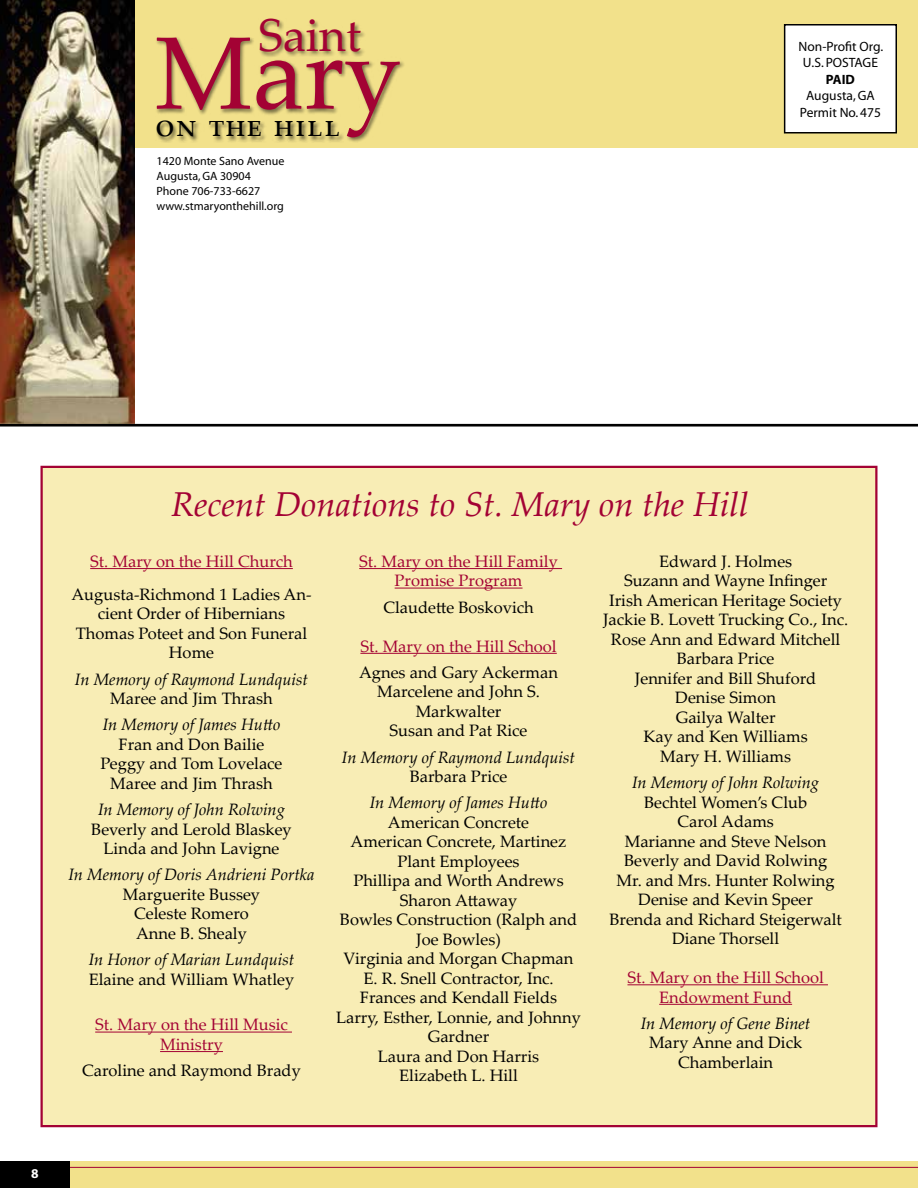
<style>
.page{position:relative;width:918px;height:1188px;background:#fff}
.page>*{position:absolute;margin:0;border:0;box-sizing:border-box;transform-origin:0 0}
.t1{font:103.05px "Palatino Linotype";color:#a30234}
.t2{font:46.2px "Palatino Linotype";color:#a30234}
.t3{font:italic 34.5px "Palatino Linotype";color:#a30234}
.t4{font:33.15px "Palatino Linotype";color:#000}
.t5{font:16.5px/19.5px "Palatino Linotype";color:#000;text-align:center}
.t6{font:italic 16.5px "Palatino Linotype";color:#000}
.t7{font:16.5px/19.5px "Palatino Linotype";color:#a30234;text-align:center}
.t8{font:13.5px/16.5px "Myriad";color:#000;text-align:center}
.t9{font:700 13.5px "Myriad";color:#000}
.t10{font:700 13.5px "Myriad";color:#fff}
.t11{font:12px/15px "Myriad";color:#000}
</style>
<div class="page">
<div style="left:0;top:1161px;width:918px;height:27px;background:#f2e18b"></div>
<hr style="left:0;top:1167px;width:918px;height:1px;background:#a30234">
<div style="left:0;top:1161px;width:70px;height:27px;background:#000"></div>
<div style="left:0;top:0;width:918px;height:148px;background:#f2e18b"></div>
<div style="left:259px;top:18px;width:107px;height:40px;background:#000;opacity:.5"></div>
<img style="left:0;top:0;width:135px;height:424px">
<div style="left:785px;top:25px;width:111px;height:108px;background:#fff"></div>
<div style="left:784px;top:24px;width:113px;height:110px;border:2px solid #000"></div>
<div style="left:156px;top:36px;width:250px;height:107px;background:#000;opacity:.5"></div>
<div style="left:155px;top:120px;width:189px;height:22px;background:#000;opacity:.6"></div>
<hr style="left:0;top:424px;width:918px;height:3px;background:#000">
<div style="left:40px;top:466px;width:838px;height:661px;background:#f8edb5;border:2px solid #a30234"></div>
<hr style="left:90px;top:568px;width:203px;height:1px;background:#a30234">
<hr style="left:95px;top:1032px;width:197px;height:1px;background:#a30234">
<hr style="left:160px;top:1051px;width:63px;height:1px;background:#a30234">
<hr style="left:359px;top:568px;width:203px;height:1px;background:#a30234">
<hr style="left:395px;top:588px;width:128px;height:1px;background:#a30234">
<hr style="left:360px;top:653px;width:197px;height:1px;background:#a30234">
<hr style="left:627px;top:984px;width:201px;height:1px;background:#a30234">
<hr style="left:659px;top:1004px;width:133px;height:1px;background:#a30234">
<h2 class="t2" style="left:259px;top:3px;width:104px">Saint</h2>
<h1 class="t1" style="left:155px;top:0;width:248px">Mary</h1>
<h3 class="t4" style="left:155px;top:101px;width:186px">on the hill</h3>
<p class="t11" style="left:157px;top:154px;width:129px">1420 Monte Sano Avenue<br>Augusta, GA 30904<br>Phone 706-733-6627 www.stmaryonthehill.org</p>
<p class="t8" style="left:799px;top:39px;width:86px">Non-Profit Org.<br>U.S. POSTAGE</p>
<p class="t9" style="left:826px;top:72px;width:31px">PAID</p>
<p class="t8" style="left:806px;top:88px;width:70px">Augusta, GA</p>
<p class="t8" style="left:800px;top:105px;width:83px">Permit No. 475</p>
<h3 class="t3" style="left:171px;top:479px;width:579px">Recent Donations to St. Mary on the Hill</h3>
<p class="t7" style="left:90px;top:551px;width:204px">St. Mary on the Hill Church</p>
<p class="t5" style="left:71px;top:584px;width:242px">Augusta-Richmond 1 Ladies An&shy;cient Order of Hibernians<br>Thomas Poteet and Son Funeral<br>Home</p>
<p class="t6" style="left:75px;top:667px;width:235px">In Memory of Raymond Lundquist</p>
<p class="t5" style="left:110px;top:688px;width:164px">Maree and Jim Thrash</p>
<p class="t6" style="left:103px;top:713px;width:179px">In Memory of James Hutto</p>
<p class="t5" style="left:101px;top:734px;width:184px">Fran and Don Bailie<br>Peggy and Tom Lovelace<br>Maree and Jim Thrash</p>
<p class="t6" style="left:98px;top:798px;width:188px">In Memory of John Rolwing</p>
<p class="t5" style="left:91px;top:819px;width:202px">Beverly and Lerold Blaskey<br>Linda and John Lavigne</p>
<p class="t6" style="left:68px;top:863px;width:248px">In Memory of Doris Andrieni Portka</p>
<p class="t5" style="left:123px;top:884px;width:139px">Marguerite Bussey<br>Celeste Romero<br>Anne B. Shealy</p>
<p class="t6" style="left:89px;top:948px;width:207px">In Honor of Marian Lundquist</p>
<p class="t5" style="left:89px;top:969px;width:207px">Elaine and William Whatley</p>
<p class="t7" style="left:95px;top:1014px;width:194px">St. Mary on the Hill Music<br>Ministry</p>
<p class="t5" style="left:82px;top:1060px;width:220px">Caroline and Raymond Brady</p>
<p class="t7" style="left:359px;top:551px;width:200px">St. Mary on the Hill Family<br>Promise Program</p>
<p class="t5" style="left:383px;top:597px;width:152px">Claudette Boskovich</p>
<p class="t7" style="left:360px;top:636px;width:198px">St. Mary on the Hill School</p>
<p class="t5" style="left:359px;top:662px;width:200px">Agnes and Gary Ackerman<br>Marcelene and John S.<br>Markwalter<br>Susan and Pat Rice</p>
<p class="t6" style="left:342px;top:745px;width:235px">In Memory of Raymond Lundquist</p>
<p class="t5" style="left:410px;top:766px;width:99px">Barbara Price</p>
<p class="t6" style="left:370px;top:791px;width:179px">In Memory of James Hutto</p>
<p class="t5" style="left:336px;top:812px;width:246px">American Concrete<br>American Concrete, Martinez<br>Plant Employees<br>Phillipa and Worth Andrews<br>Sharon Attaway<br>Bowles Construction (Ralph and<br>Joe Bowles)<br>Virginia and Morgan Chapman<br>E. R. Snell Contractor, Inc.<br>Frances and Kendall Fields<br>Larry, Esther, Lonnie, and Johnny<br>Gardner<br>Laura and Don Harris<br>Elizabeth L. Hill</p>
<p class="t5" style="left:603px;top:551px;width:247px">Edward J. Holmes<br>Suzann and Wayne Infinger<br>Irish American Heritage Society<br>Jackie B. Lovett Trucking Co., Inc.<br>Rose Ann and Edward Mitchell<br>Barbara Price<br>Jennifer and Bill Shuford<br>Denise Simon<br>Gailya Walter<br>Kay and Ken Williams<br>Mary H. Williams</p>
<p class="t6" style="left:632px;top:771px;width:188px">In Memory of John Rolwing</p>
<p class="t5" style="left:609px;top:792px;width:234px">Bechtel Women’s Club<br>Carol Adams<br>Marianne and Steve Nelson<br>Beverly and David Rolwing<br>Mr. and Mrs. Hunter Rolwing<br>Denise and Kevin Speer<br>Brenda and Richard Steigerwalt<br>Diane Thorsell</p>
<p class="t7" style="left:627px;top:967px;width:198px">St. Mary on the Hill School<br>Endowment Fund</p>
<p class="t6" style="left:641px;top:1012px;width:171px">In Memory of Gene Binet</p>
<p class="t5" style="left:649px;top:1032px;width:155px">Mary Anne and Dick<br>Chamberlain</p>
<p class="t10" style="left:31px;top:1166px;width:9px">8</p>
</div>
